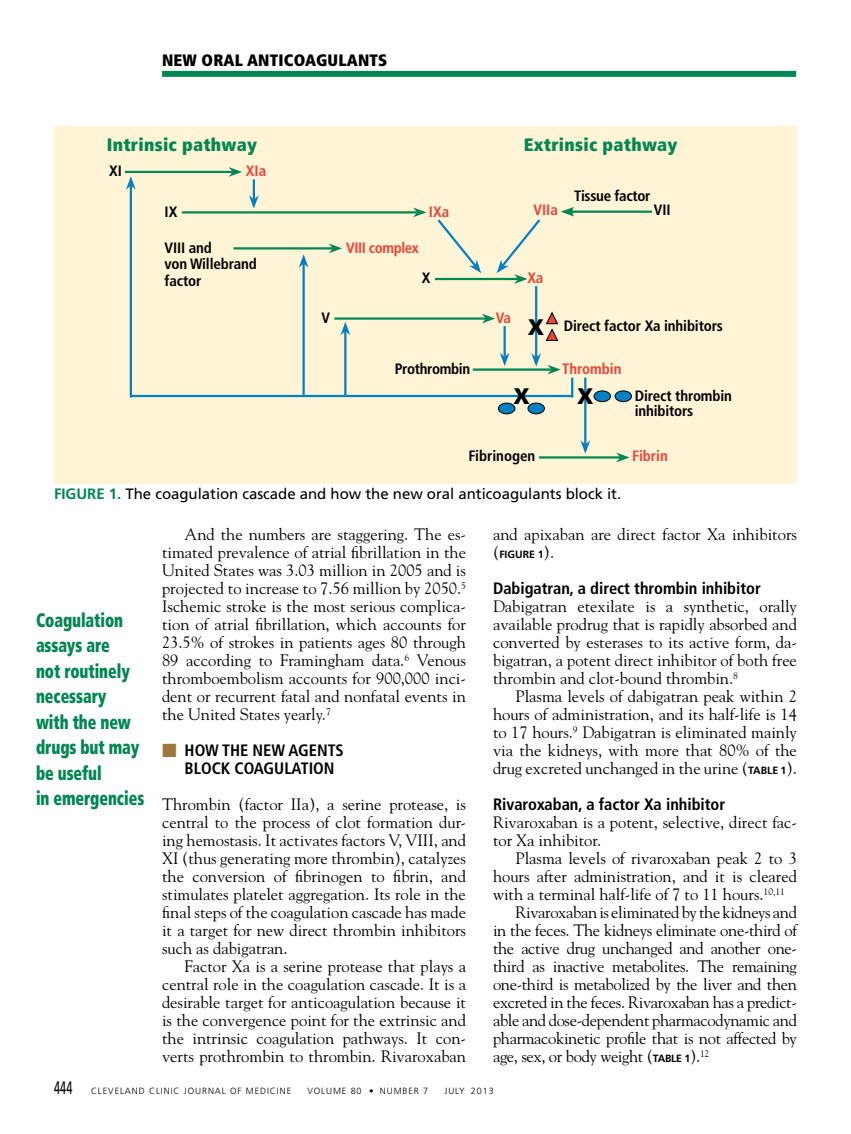
<style>
.page{position:relative;width:851px;height:1134px;background:#fff}
.page>*{position:absolute;margin:0;border:0;box-sizing:border-box;transform-origin:0 0}
.t1{font:900 22.5px "Frutiger LT Std";color:#000}
.t2{font:900 condensed 19.5px/25.5px "Frutiger LT Std";letter-spacing:-.005em;color:#008752;scale:.8 1}
.t3{font:900 condensed 18px "Frutiger LT Std";letter-spacing:.015em;color:#008752}
.t4{font:16.5px/18px "Goudy Std";color:#000;text-align:justify}
.t5{font:16.5px "Goudy Std";letter-spacing:-.02em;color:#000}
.t6{font:700 condensed 16.5px/18px "Frutiger LT Std";color:#000}
.t7{font:900 condensed 16.5px "Frutiger LT Std";letter-spacing:.01em;color:#000}
.t8{font:700 condensed 15px/15px "Frutiger LT Std";letter-spacing:-.01em;color:#000}
.t9{font:15px "Frutiger LT Std";color:#000}
.t10{font:700 condensed 15px "Frutiger LT Std";color:#ef4135}
.t11{font:700 condensed 15px "Frutiger LT Std";letter-spacing:-.03em;color:#ef4135}
.t12{font:700 10.5px "Frutiger LT Std";color:#000}
.t13{font:300 9px "Frutiger LT Std";letter-spacing:.1em;color:#000}
.s1{font-weight:900;font-stretch:normal;font-size:22.5px}
.s2{font-weight:700;color:#008752}
.s3{font-family:"Universal Std Newswith Comm Pi";font-weight:400;font-stretch:normal;color:#a17739}
.s4{font-family:"Goudy Std";font-weight:400;font-size:16.5px}
.s5{font-family:"Frutiger LT Std";font-weight:700;font-size:10.5px}
.s6{font-weight:400;font-size:18px}
</style>
<div class="page">
<div style="left:162px;top:71px;width:634px;height:6px;background:#008752"></div>
<div style="left:54px;top:126px;width:742px;height:358px;background:#fff4d5"></div>
<hr style="left:125px;top:171px;width:108px;height:2px;background:#008752">
<svg style="left:229px;top:167px;width:13px;height:10px"></svg>
<hr style="left:182px;top:211px;width:235px;height:3px;background:#008752">
<svg style="left:413px;top:208px;width:13px;height:9px"></svg>
<hr style="left:435px;top:278px;width:83px;height:2px;background:#008752">
<hr style="left:233px;top:247px;width:100px;height:3px;background:#008752">
<svg style="left:329px;top:244px;width:13px;height:9px"></svg>
<hr style="left:539px;top:456px;width:81px;height:3px;background:#008752">
<svg style="left:616px;top:453px;width:13px;height:9px"></svg>
<hr style="left:334px;top:317px;width:152px;height:3px;background:#008752">
<svg style="left:482px;top:314px;width:13px;height:9px"></svg>
<hr style="left:570px;top:211px;width:82px;height:2px;background:#008752">
<svg style="left:561px;top:207px;width:13px;height:10px"></svg>
<hr style="left:472px;top:368px;width:79px;height:3px;background:#008752">
<svg style="left:547px;top:365px;width:13px;height:9px"></svg>
<hr style="left:130px;top:186px;width:2px;height:211px;background:#0081c6">
<svg style="left:126px;top:176px;width:10px;height:14px"></svg>
<hr style="left:302px;top:264px;width:3px;height:132px;background:#0081c6">
<svg style="left:299px;top:254px;width:9px;height:14px"></svg>
<svg style="left:437px;top:219px;width:44px;height:54px"></svg>
<hr style="left:344px;top:331px;width:2px;height:65px;background:#0081c6">
<svg style="left:340px;top:322px;width:10px;height:13px"></svg>
<svg style="left:496px;top:219px;width:45px;height:65px"></svg>
<hr style="left:535px;top:286px;width:2px;height:71px;background:#0081c6">
<svg style="left:531px;top:353px;width:10px;height:14px"></svg>
<hr style="left:584px;top:378px;width:2px;height:66px;background:#0081c6">
<svg style="left:580px;top:440px;width:10px;height:14px"></svg>
<hr style="left:131px;top:395px;width:441px;height:2px;background:#0081c6">
<hr style="left:253px;top:179px;width:2px;height:20px;background:#0081c6">
<svg style="left:249px;top:195px;width:10px;height:14px"></svg>
<svg style="left:571px;top:378px;width:2px;height:19px"></svg>
<svg style="left:545px;top:312px;width:13px;height:29px"></svg>
<div style="left:498px;top:403px;width:17px;height:11px;background:#0081c6;border-radius:50%"></div>
<div style="left:498px;top:403px;width:17px;height:11px;border:1px solid #000;border-radius:50%"></div>
<div style="left:528px;top:403px;width:16px;height:11px;background:#0081c6;border-radius:50%"></div>
<div style="left:527px;top:403px;width:17px;height:11px;border:1px solid #000;border-radius:50%"></div>
<div style="left:594px;top:391px;width:16px;height:11px;background:#0081c6;border-radius:50%"></div>
<div style="left:593px;top:391px;width:17px;height:11px;border:1px solid #000;border-radius:50%"></div>
<div style="left:615px;top:391px;width:16px;height:11px;background:#0081c6;border-radius:50%"></div>
<div style="left:614px;top:391px;width:17px;height:11px;border:1px solid #000;border-radius:50%"></div>
<hr style="left:503px;top:326px;width:2px;height:31px;background:#0081c6">
<svg style="left:500px;top:353px;width:9px;height:13px"></svg>
<p class="t7" style="left:162px;top:51px;width:227px">NEW ORAL ANTICOAGULANTS</p>
<p class="t3" style="left:107px;top:133px;width:152px">Intrinsic pathway</p>
<p class="t3" style="left:524px;top:133px;width:155px">Extrinsic pathway</p>
<p class="t8" style="left:109px;top:164px;width:14px">XI</p>
<p class="t10" style="left:246px;top:162px;width:22px">XIa</p>
<p class="t8" style="left:164px;top:204px;width:14px">IX</p>
<p class="t10" style="left:429px;top:203px;width:22px">IXa</p>
<p class="t8" style="left:574px;top:189px;width:78px">Tissue factor</p>
<p class="t10" style="left:533px;top:201px;width:26px">VIIa</p>
<p class="t8" style="left:653px;top:203px;width:18px">VII</p>
<p class="t8" style="left:164px;top:240px;width:49px">VIII and</p>
<p class="t11" style="left:346px;top:239px;width:74px">VIII complex</p>
<p class="t8" style="left:164px;top:256px;width:94px;line-height:16.5px">von Willebrand factor</p>
<p class="t8" style="left:422px;top:270px;width:10px">X</p>
<p class="t10" style="left:527px;top:269px;width:18px">Xa</p>
<p class="t8" style="left:321px;top:311px;width:10px">V</p>
<p class="t10" style="left:495px;top:309px;width:17px">Va</p>
<p class="t8" style="left:394px;top:361px;width:77px">Prothrombin</p>
<p class="t10" style="left:562px;top:359px;width:61px">Thrombin</p>
<p class="t8" style="left:527px;top:319px;width:196px"><span class="s1">X</span> Direct factor Xa inhibitors</p>
<h1 class="t1" style="left:513px;top:383px;width:18px">X</h1>
<h1 class="t1" style="left:577px;top:383px;width:18px">X</h1>
<p class="t8" style="left:634px;top:388px;width:99px">Direct thrombin inhibitors</p>
<p class="t8" style="left:468px;top:449px;width:68px">Fibrinogen</p>
<p class="t10" style="left:632px;top:447px;width:37px">Fibrin</p>
<p class="t9" style="left:54px;top:485px;width:568px"><span class="s2">FIGURE 1.</span> The coagulation cascade and how the new oral anticoagulants block it.</p>
<p class="t2" style="left:36px;top:607px;width:137px">Coagulation assays are<br>not routinely necessary<br>with the new drugs but may be useful<br>in emergencies</p>
<p class="t4" style="left:162px;top:525px;width:305px;text-indent:23px">And the numbers are staggering. The es&shy;timated prevalence of atrial fibrillation in the United States was 3.03 million in 2005 and is projected to increase to 7.56 million by 2050.<sup>5<br></sup>Ischemic stroke is the most serious complica&shy;tion of atrial fibrillation, which accounts for 23.5% of strokes in patients ages 80 through 89 according to Framingham data.<sup>6</sup> Venous thromboembolism accounts for 900,000 inci&shy;dent or recurrent fatal and nonfatal events in the United States yearly.<sup>7</sup></p>
<p class="t6" style="left:185px;top:741px;width:161px;text-indent:-23px"><span class="s3">■</span> HOW THE NEW AGENTS<br>BLOCK COAGULATION</p>
<p class="t4" style="left:162px;top:795px;width:305px">Thrombin (factor IIa), a serine protease, is central to the process of clot formation dur&shy;ing hemostasis. It activates factors V, VIII, and XI (thus generating more thrombin), catalyzes the conversion of fibrinogen to fibrin, and stimulates platelet aggregation. Its role in the final steps of the coagulation cascade has made it a target for new direct thrombin inhibitors such as dabigatran.</p>
<p class="t4" style="left:162px;top:957px;width:305px;text-indent:23px">Factor Xa is a serine protease that plays a central role in the coagulation cascade. It is a desirable target for anticoagulation because it is the convergence point for the extrinsic and the intrinsic coagulation pathways. It con&shy;verts prothrombin to thrombin. Rivaroxaban</p>
<p class="t4" style="left:493px;top:525px;width:305px">and apixaban are direct factor Xa inhibitors</p>
<p class="t12" style="left:493px;top:548px;width:63px"><span class="s4">(</span>FIGURE 1<span class="s4">).</span></p>
<p class="t6" style="left:493px;top:579px;width:269px">Dabigatran, a direct thrombin inhibitor</p>
<p class="t4" style="left:493px;top:597px;width:305px">Dabigatran etexilate is a synthetic, orally available prodrug that is rapidly absorbed and converted by esterases to its active form, da&shy;bigatran, a potent direct inhibitor of both free thrombin and clot-bound thrombin.<sup>8</sup></p>
<p class="t4" style="left:493px;top:687px;width:305px;text-indent:23px">Plasma levels of dabigatran peak within 2 hours of administration, and its half-life is 14 to 17 hours.<sup>9</sup> Dabigatran is eliminated mainly via the kidneys, with more that 80% of the drug excreted unchanged in the urine (<span class="s5">TABLE 1</span>).</p>
<p class="t6" style="left:493px;top:795px;width:234px">Rivaroxaban, a factor Xa inhibitor</p>
<p class="t4" style="left:493px;top:813px;width:305px">Rivaroxaban is a potent, selective, direct fac&shy;tor Xa inhibitor.</p>
<p class="t4" style="left:515px;top:849px;width:283px">Plasma levels of rivaroxaban peak 2 to 3</p>
<p class="t4" style="left:493px;top:867px;width:305px">hours after administration, and it is cleared</p>
<p class="t4" style="left:493px;top:885px;width:293px">with a terminal half-life of 7 to 11 hours.<sup>10,11</sup></p>
<p class="t5" style="left:515px;top:902px;width:283px">Rivaroxaban is eliminated by the kidneys and</p>
<p class="t5" style="left:493px;top:920px;width:305px">in the feces. The kidneys eliminate one-third of</p>
<p class="t5" style="left:493px;top:938px;width:304px">the active drug unchanged and another one-</p>
<p class="t5" style="left:493px;top:956px;width:305px">third as inactive metabolites. The remaining</p>
<p class="t5" style="left:493px;top:974px;width:305px">one-third is metabolized by the liver and then</p>
<p class="t5" style="left:493px;top:992px;width:305px">excreted in the feces. Rivaroxaban has a predict-</p>
<p class="t5" style="left:493px;top:1010px;width:305px">able and dose-dependent pharmacodynamic and</p>
<p class="t5" style="left:493px;top:1028px;width:305px">pharmacokinetic profile that is not affected by</p>
<p class="t5" style="left:493px;top:1046px;width:218px">age, sex, or body weight (<span class="s5">TABLE 1</span>).<sup>12</sup></p>
<p class="t13" style="left:54px;top:1085px;width:239px"><span class="s6">444</span> CLEVELAND CLINIC JOURNAL OF MEDICINE</p>
<p class="t13" style="left:307px;top:1085px;width:122px">VOLUME 80 • NUMBER 7</p>
<p class="t13" style="left:444px;top:1085px;width:51px">JULY 2013</p>
</div>
